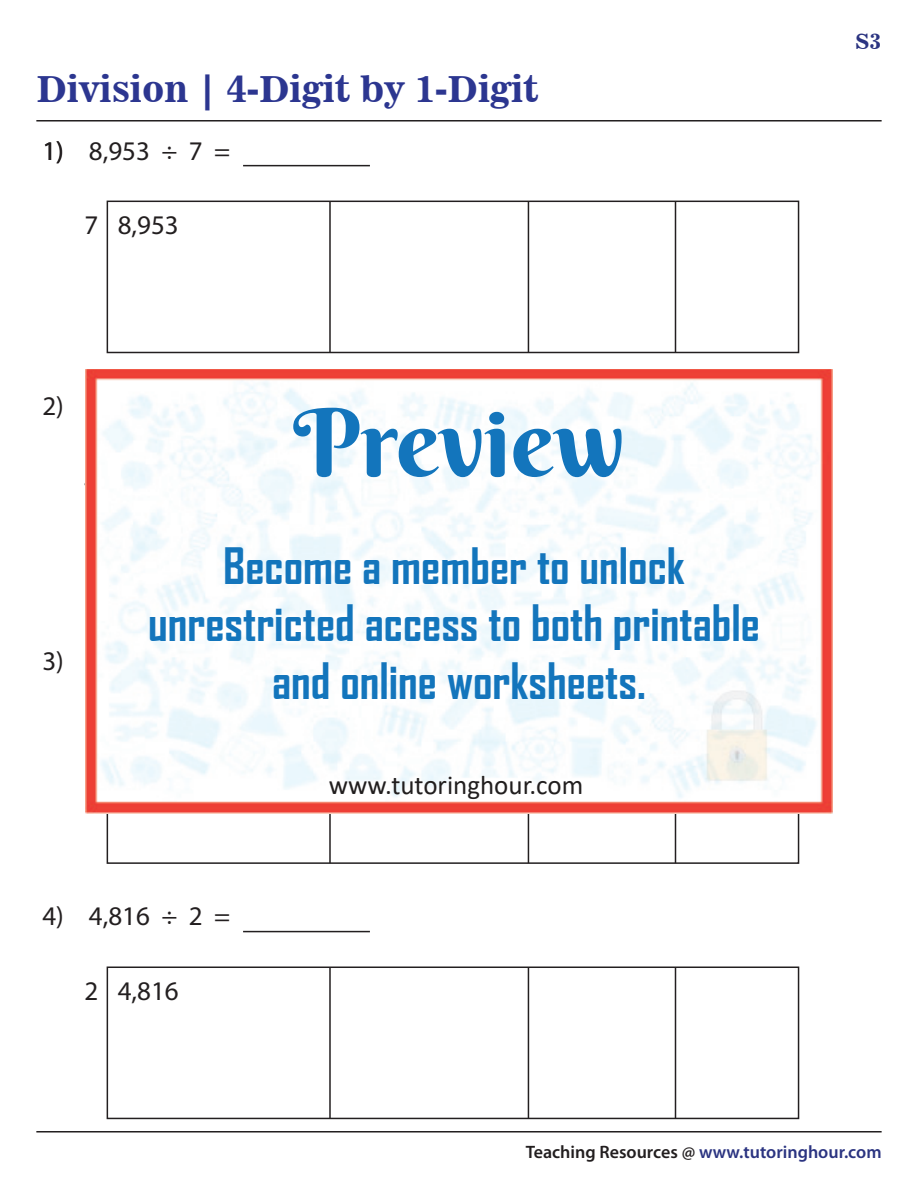
<style>
.page{position:relative;width:918px;height:1188px;background:#fff}
.page>*{position:absolute;margin:0;border:0;box-sizing:border-box;transform-origin:0 0}
.t1{font:94.05px "Berkshire Swash";color:#1375bc}
.t2{font:700 48px/57.6px "Agency FB";color:#1375bc;text-align:center}
.t3{font:36px "News 701 BT Bold A";color:#2c3690}
.t4{font:27px "Myriad Pro";color:#231f20}
.t5{font:27px "Calibri";color:#211e1e}
.t6{font:21px "News 701 BT Bold A";color:#2b3481}
.t7{font:600 18px "Myriad Pro";color:#2b3481}
.s1{color:#221e1f}
</style>
<div class="page">
<hr style="left:36px;top:1131px;width:846px;height:2px;background:#221e1f">
<hr style="left:36px;top:120px;width:846px;height:2px;background:#221e1f">
<hr style="left:243px;top:165px;width:127px;height:1px;background:#231f20">
<div style="left:107px;top:201px;width:692px;height:152px;border:1px solid #231f20"></div>
<hr style="left:329px;top:201px;width:2px;height:151px;background:#231f20">
<hr style="left:528px;top:201px;width:1px;height:151px;background:#231f20">
<hr style="left:675px;top:201px;width:1px;height:151px;background:#231f20">
<hr style="left:329px;top:712px;width:2px;height:151px;background:#231f20">
<hr style="left:528px;top:712px;width:1px;height:151px;background:#231f20">
<hr style="left:675px;top:712px;width:1px;height:151px;background:#231f20">
<hr style="left:243px;top:931px;width:127px;height:1px;background:#231f20">
<div style="left:107px;top:967px;width:692px;height:152px;border:1px solid #231f20"></div>
<hr style="left:329px;top:967px;width:2px;height:151px;background:#231f20">
<hr style="left:528px;top:967px;width:1px;height:151px;background:#231f20">
<hr style="left:675px;top:967px;width:1px;height:151px;background:#231f20">
<img style="left:86px;top:369px;width:746px;height:444px">
<p class="t3" style="left:36px;top:74px;width:504px">Division | 4-Digit by 1-Digit</p>
<p class="t4" style="left:42px;top:141px;width:23px">1)</p>
<p class="t4" style="left:89px;top:141px;width:143px">8,953 ÷ 7 =</p>
<p class="t4" style="left:84px;top:216px;width:96px">7 8,953</p>
<p class="t4" style="left:42px;top:396px;width:23px">2)</p>
<p class="t4" style="left:42px;top:651px;width:23px">3)</p>
<h1 class="t1" style="left:293px;top:389px;width:333px">Preview</h1>
<p class="t2" style="left:148px;top:540px;width:613px">Become a member to unlock unrestricted access to both printable and online worksheets.</p>
<p class="t5" style="left:329px;top:776px;width:256px">www.tutoringhour.com</p>
<p class="t4" style="left:42px;top:907px;width:23px">4)</p>
<p class="t4" style="left:89px;top:907px;width:143px">4,816 ÷ 2 =</p>
<p class="t4" style="left:84px;top:981px;width:96px">2 4,816</p>
<p class="t6" style="left:855px;top:33px;width:28px">S3</p>
<p class="t7" style="left:526px;top:1145px;width:357px"><span class="s1">Teaching Resources @</span> www.tutoringhour.com</p>
</div>
